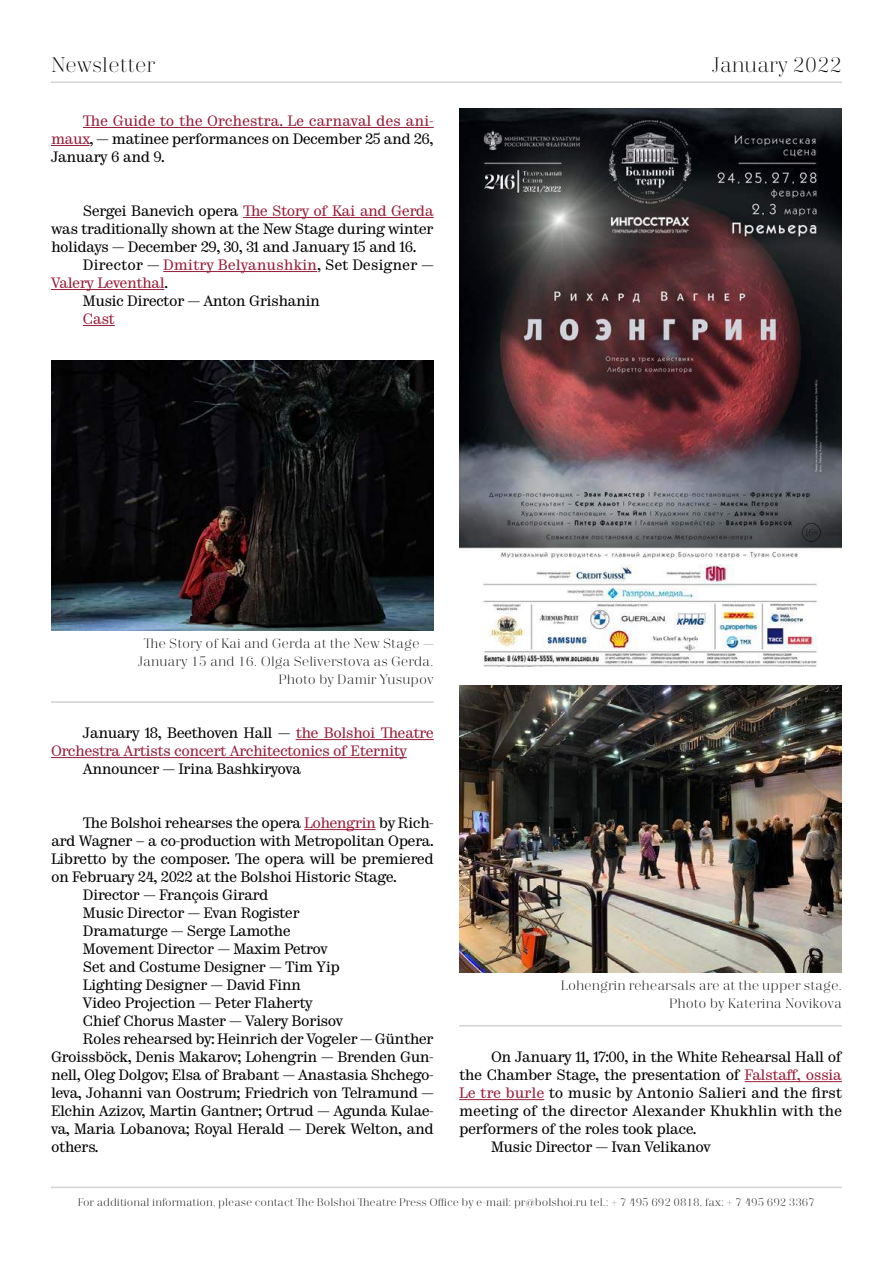
<style>
.page{position:relative;width:893px;height:1263px;background:#fff}
.page>*{position:absolute;margin:0;border:0;box-sizing:border-box;transform-origin:0 0}
.t1{font:300 21px "Trivia Serif";letter-spacing:-.01em;color:#000}
.t2{font:15px/18px "Trivia Serif 10 Demo";letter-spacing:-.035em;color:#000;text-align:justify}
.t3{font:15px/18px "Trivia Serif 10 Demo";letter-spacing:-.035em;color:#981d39}
.t4{font:15px "Trivia Serif 10 Demo";letter-spacing:-.01em;color:#000}
.t5{font:15px "Trivia Serif 10 Demo";letter-spacing:-.005em;color:#000}
.t6{font:300 13.5px/18px "Trivia Serif";color:#000;text-align:right}
.t7{font:300 10.95px "Trivia Serif";color:#000}
.s1{color:#981d39}
.s2{color:#000}
</style>
<div class="page">
<hr style="left:51px;top:81px;width:791px;height:2px;background:#d1d3d4">
<hr style="left:51px;top:1187px;width:791px;height:1px;background:#d1d3d4">
<hr style="left:83px;top:127px;width:351px;height:1px;background:#981d39">
<hr style="left:51px;top:145px;width:39px;height:1px;background:#981d39">
<hr style="left:243px;top:217px;width:191px;height:1px;background:#981d39">
<hr style="left:163px;top:271px;width:154px;height:1px;background:#981d39">
<hr style="left:51px;top:289px;width:113px;height:1px;background:#981d39">
<hr style="left:83px;top:325px;width:32px;height:1px;background:#981d39">
<hr style="left:745px;top:1081px;width:97px;height:1px;background:#981d39">
<hr style="left:459px;top:1099px;width:85px;height:1px;background:#981d39">
<img style="left:51px;top:360px;width:383px;height:270px">
<hr style="left:51px;top:701px;width:383px;height:2px;background:#d1d3d4">
<hr style="left:459px;top:1025px;width:383px;height:1px;background:#d1d3d4">
<hr style="left:296px;top:739px;width:138px;height:1px;background:#981d39">
<hr style="left:51px;top:757px;width:356px;height:1px;background:#981d39">
<hr style="left:304px;top:829px;width:72px;height:1px;background:#981d39">
<img style="left:459px;top:108px;width:383px;height:558px">
<img style="left:459px;top:685px;width:383px;height:287px">
<h1 class="t1" style="left:51px;top:54px;width:106px">Newsletter</h1>
<h1 class="t1" style="left:711px;top:54px;width:132px">January 2022</h1>
<p class="t2" style="left:51px;top:113px;width:384px;text-indent:32px"><span class="s1">The Guide to the Orchestra. Le carnaval des ani&shy;maux</span>, — matinee performances on December 25 and 26, January 6 and 9.</p>
<p class="t2" style="left:51px;top:203px;width:384px;text-indent:32px">Sergei Banevich opera <span class="s1">The Story of Kai and Gerda </span>was traditionally shown at the New Stage during winter holidays — December 29, 30, 31 and January 15 and 16.</p>
<p class="t5" style="left:83px;top:256px;width:352px">Director — <span class="s1">Dmitry Belyanushkin</span>, Set Designer —</p>
<p class="t3" style="left:51px;top:275px;width:119px">Valery Leventhal<span class="s2">.</span></p>
<p class="t2" style="left:83px;top:293px;width:239px">Music Director — Anton Grishanin</p>
<p class="t3" style="left:83px;top:311px;width:33px">Cast</p>
<p class="t6" style="left:138px;top:635px;width:298px">The Story of Kai and Gerda at the New Stage —<br>January 15 and 16. Olga Seliverstova as Gerda.<br>Photo by Damir Yusupov</p>
<p class="t3" style="left:51px;top:725px;width:384px;text-indent:32px"><span class="s2">January 18, Beethoven Hall —</span> the Bolshoi Theatre<br>Orchestra Artists concert Architectonics of Eternity</p>
<p class="t2" style="left:83px;top:761px;width:220px">Announcer — Irina Bashkiryova</p>
<p class="t2" style="left:83px;top:815px;width:352px">The Bolshoi rehearses the opera <span class="s1">Lohengrin</span> by Rich-</p>
<p class="t2" style="left:51px;top:833px;width:384px">ard Wagner – a co-production with Metropolitan Opera.</p>
<p class="t2" style="left:51px;top:851px;width:384px">Libretto by the composer. The opera will be premiered</p>
<p class="t2" style="left:51px;top:869px;width:347px">on February 24, 2022 at the Bolshoi Historic Stage.</p>
<p class="t2" style="left:83px;top:887px;width:187px">Director — François Girard</p>
<p class="t2" style="left:83px;top:905px;width:218px">Music Director — Evan Rogister</p>
<p class="t2" style="left:83px;top:923px;width:209px">Dramaturge — Serge Lamothe</p>
<p class="t2" style="left:83px;top:941px;width:246px">Movement Director — Maxim Petrov</p>
<p class="t2" style="left:83px;top:959px;width:259px">Set and Costume Designer — Tim Yip</p>
<p class="t2" style="left:83px;top:977px;width:219px">Lighting Designer — David Finn</p>
<p class="t2" style="left:83px;top:995px;width:231px">Video Projection — Peter Flaherty</p>
<p class="t2" style="left:83px;top:1013px;width:261px">Chief Chorus Master — Valery Borisov</p>
<p class="t2" style="left:83px;top:1031px;width:352px">Roles rehearsed by: Heinrich der Vogeler — Günther</p>
<p class="t2" style="left:51px;top:1049px;width:384px">Groissböck, Denis Makarov; Lohengrin — Brenden Gun-</p>
<p class="t2" style="left:51px;top:1067px;width:384px">nell, Oleg Dolgov; Elsa of Brabant — Anastasia Shchego-</p>
<p class="t2" style="left:51px;top:1085px;width:384px">leva, Johanni van Oostrum; Friedrich von Telramund —</p>
<p class="t2" style="left:51px;top:1103px;width:384px">Elchin Azizov, Martin Gantner; Ortrud — Agunda Kulae-</p>
<p class="t2" style="left:51px;top:1121px;width:384px">va, Maria Lobanova; Royal Herald — Derek Welton, and</p>
<p class="t2" style="left:51px;top:1139px;width:49px">others.</p>
<p class="t6" style="left:561px;top:977px;width:283px">Lohengrin rehearsals are at the upper stage.<br>Photo by Katerina Novikova</p>
<p class="t2" style="left:491px;top:1049px;width:352px">On January 11, 17:00, in the White Rehearsal Hall of</p>
<p class="t2" style="left:459px;top:1067px;width:384px">the Chamber Stage, the presentation of <span class="s1">Falstaff, ossia</span></p>
<p class="t4" style="left:459px;top:1084px;width:384px"><span class="s1">Le tre burle</span> to music by Antonio Salieri and the first</p>
<p class="t4" style="left:459px;top:1102px;width:384px">meeting of the director Alexander Khukhlin with the</p>
<p class="t2" style="left:459px;top:1121px;width:239px">performers of the roles took place.</p>
<p class="t2" style="left:491px;top:1139px;width:221px">Music Director — Ivan Velikanov</p>
<p class="t7" style="left:78px;top:1196px;width:739px">For additional information, please contact The Bolshoi Theatre Press Office by e-mail: pr@bolshoi.ru tel.: + 7 495 692 0818, fax: + 7 495 692 3367</p>
</div>
